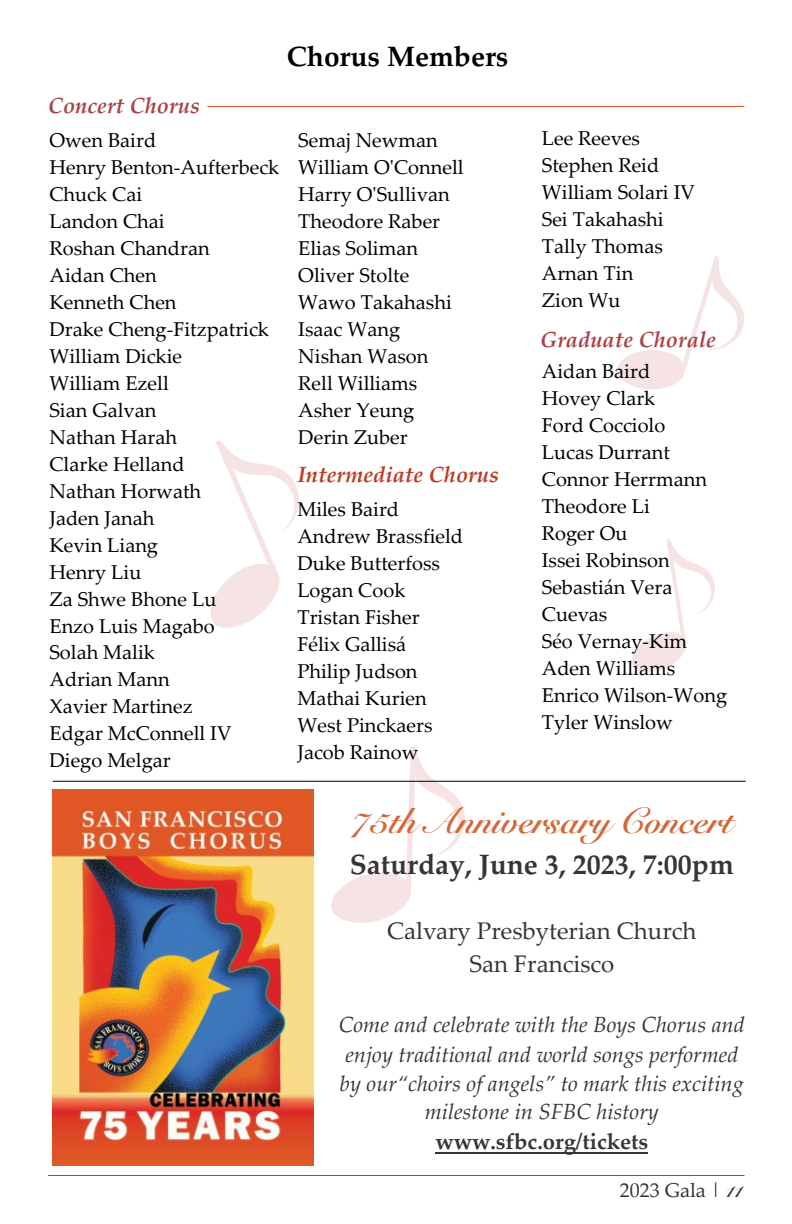
<style>
.page{position:relative;width:792px;height:1224px;background:#fff}
.page>*{position:absolute;margin:0;border:0;box-sizing:border-box;transform-origin:0 0}
.t1{font:36px "Snell Roundhand Bold Script";color:#d06839}
.t2{font:700 28px "Palatino Linotype";color:#373435}
.t3{font:700 28px "Palatino Linotype";color:#000}
.t4{font:24px/32.4px "Palatino Linotype";color:#373435;text-align:center}
.t5{font:italic 22px/29.2px "Palatino Linotype";color:#373435;text-align:center}
.t6{font:italic 700 22px "Palatino Linotype";color:#aa4346}
.t7{font:700 22px "Palatino Linotype";color:#373435}
.t8{font:italic 700 22px "Palatino Linotype";color:#bb3d24}
.t9{font:20px/27px "Palatino Linotype";color:#000}
.t10{font:20px "Palatino Linotype";color:#373435}
.s1{font-family:"Snell Roundhand Bold Script"}
</style>
<div class="page">
<hr style="left:48px;top:1175px;width:696px;height:1px;background:#aa4346">
<svg style="left:210px;top:440px;width:89px;height:188px"></svg>
<svg style="left:617px;top:256px;width:127px;height:134px"></svg>
<svg style="left:306px;top:746px;width:161px;height:183px"></svg>
<svg style="left:632px;top:539px;width:83px;height:133px"></svg>
<img style="left:53px;top:790px;width:260px;height:376px">
<hr style="left:207px;top:106px;width:537px;height:1px;background:#d65320">
<hr style="left:53px;top:781px;width:693px;height:1px;background:#000">
<hr style="left:435px;top:1152px;width:213px;height:2px;background:#373435">
<h2 class="t3" style="left:287px;top:45px;width:223px">Chorus Members</h2>
<p class="t6" style="left:48px;top:96px;width:153px">Concert Chorus</p>
<p class="t9" style="left:49px;top:126px;width:231px">Owen Baird<br>Henry Benton-Aufterbeck<br>Chuck Cai<br>Landon Chai<br>Roshan Chandran<br>Aidan Chen<br>Kenneth Chen<br>Drake Cheng-Fitzpatrick<br>William Dickie<br>William Ezell<br>Sian Galvan<br>Nathan Harah<br>Clarke Helland<br>Nathan Horwath<br>Jaden Janah<br>Kevin Liang<br>Henry Liu<br>Za Shwe Bhone Lu<br>Enzo Luis Magabo<br>Solah Malik<br>Adrian Mann<br>Xavier Martinez<br>Edgar McConnell IV<br>Diego Melgar</p>
<p class="t9" style="left:298px;top:126px;width:167px">Semaj Newman<br>William O'Connell<br>Harry O'Sullivan<br>Theodore Raber<br>Elias Soliman<br>Oliver Stolte<br>Wawo Takahashi<br>Isaac Wang<br>Nishan Wason<br>Rell Williams<br>Asher Yeung<br>Derin Zuber</p>
<p class="t8" style="left:297px;top:466px;width:203px">Intermediate Chorus</p>
<p class="t9" style="left:297px;top:495px;width:167px">Miles Baird<br>Andrew Brassfield<br>Duke Butterfoss<br>Logan Cook<br>Tristan Fisher<br>Félix Gallisá<br>Philip Judson<br>Mathai Kurien<br>West Pinckaers<br>Jacob Rainow</p>
<p class="t9" style="left:542px;top:124px;width:155px">Lee Reeves<br>Stephen Reid<br>William Solari IV<br>Sei Takahashi<br>Tally Thomas<br>Arnan Tin<br>Zion Wu</p>
<p class="t6" style="left:540px;top:331px;width:177px">Graduate Chorale</p>
<p class="t9" style="left:542px;top:357px;width:187px">Aidan Baird<br>Hovey Clark<br>Ford Cocciolo<br>Lucas Durrant<br>Connor Herrmann<br>Theodore Li<br>Roger Ou<br>Issei Robinson<br>Sebastián Vera<br>Cuevas<br>Séo Vernay-Kim<br>Aden Williams<br>Enrico Wilson-Wong<br>Tyler Winslow</p>
<h1 class="t1" style="left:351px;top:808px;width:383px">75th Anniversary Concert</h1>
<h2 class="t2" style="left:350px;top:853px;width:386px">Saturday, June 3, 2023, 7:00pm</h2>
<p class="t4" style="left:387px;top:914px;width:311px">Calvary Presbyterian Church<br>San Francisco</p>
<p class="t5" style="left:339px;top:1012px;width:407px">Come and celebrate with the Boys Chorus and enjoy traditional and world songs performed by our“choirs of angels” to mark this exciting milestone in SFBC history</p>
<p class="t7" style="left:435px;top:1126px;width:215px">www.sfbc.org/tickets</p>
<p class="t10" style="left:620px;top:1176px;width:125px">2023 Gala | <span class="s1">11</span></p>
</div>
